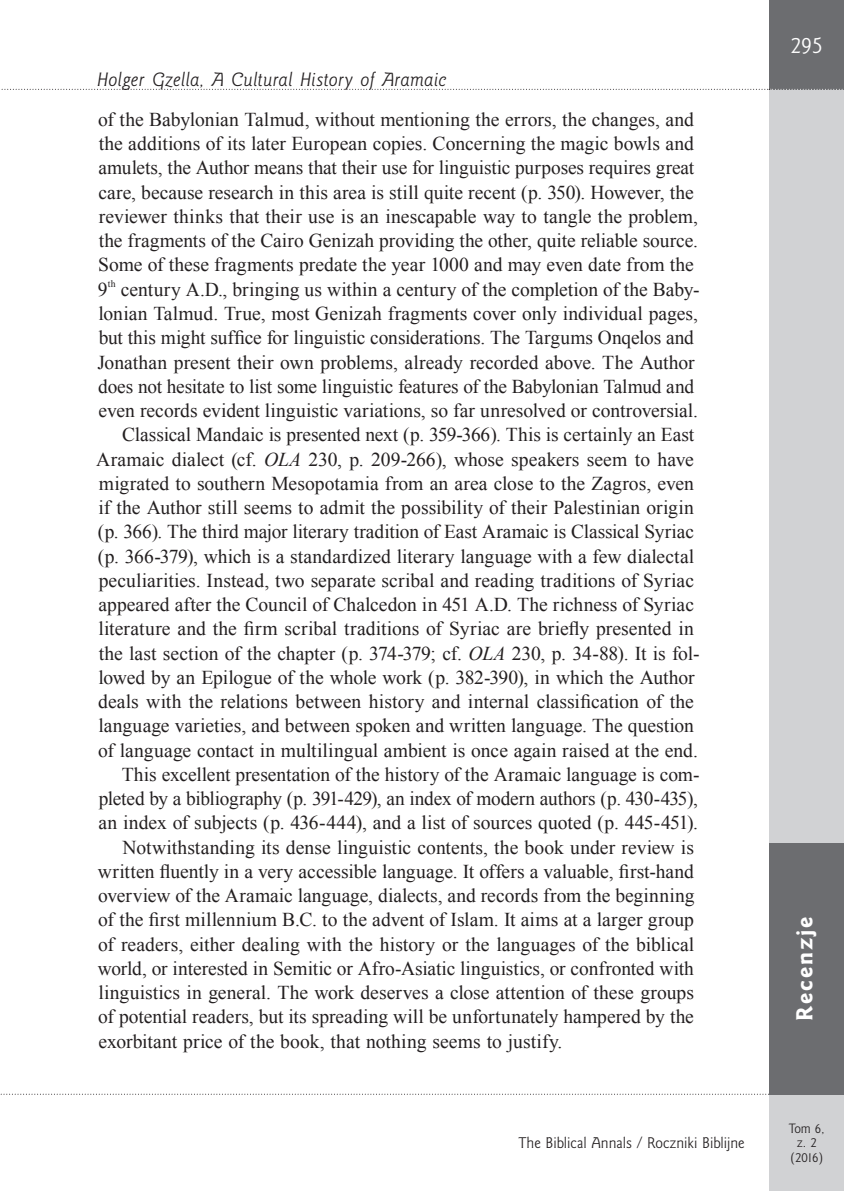
<style>
.page{position:relative;width:844px;height:1191px;background:#fff}
.page>*{position:absolute;margin:0;border:0;box-sizing:border-box;transform-origin:0 0}
.t1{font:21px "Goldy EFN Heavy";letter-spacing:.1em;color:#fff}
.t2{font:21px "Goldy EFN";color:#fff}
.Akapit{font:19.6px/24.3px "Times New Roman";color:#231f20}
.t3{font:italic 17.5px "Goldy EFN";letter-spacing:.005em;color:#231f20}
.t4{font:14px "Goldy EFN";color:#231f20}
.t5{font:12.25px/14.7px "Goldy EFN";color:#231f20;text-align:center}
.s1{font-style:italic}
</style>
<div class="page">
<div style="left:769px;top:0;width:74px;height:1191px;background:#d1d2d4"></div>
<div style="left:769px;top:0;width:74px;height:89px;background:#6c6d70"></div>
<svg style="left:1px;top:1093px;width:843px;height:1px"></svg>
<div style="left:769px;top:843px;width:74px;height:251px;background:#6c6d70"></div>
<svg style="left:1px;top:89px;width:843px;height:1px"></svg>
<p class="t3" style="left:97px;top:70px;width:351px">Holger Gzella, A Cultural History of Aramaic</p>
<p class="Akapit" style="left:97px;top:107px;width:603px">of the Babylonian Talmud, without mentioning the errors, the changes, and the additions of its later European copies. Concerning the magic bowls and amulets, the Author means that their use for linguistic purposes requires great care, because research in this area is still quite recent (p. 350). However, the reviewer thinks that their use is an inescapable way to tangle the problem, the fragments of the Cairo Genizah providing the other, quite reliable source.<br>Some of these fragments predate the year 1000 and may even date from the 9<sup>th</sup> century A.D., bringing us within a century of the completion of the Baby&shy;lonian Talmud. True, most Genizah fragments cover only individual pages, but this might suffice for linguistic considerations. The Targums Onqelos and Jonathan present their own problems, already recorded above. The Author does not hesitate to list some linguistic features of the Babylonian Talmud and even records evident linguistic variations, so far unresolved or controversial.</p>
<p class="Akapit" style="left:96px;top:422px;width:605px;text-indent:26px">Classical Mandaic is presented next (p. 359-366). This is certainly an East Aramaic dialect (cf. <span class="s1">OLA</span> 230, p. 209-266), whose speakers seem to have migrated to southern Mesopotamia from an area close to the Zagros, even if the Author still seems to admit the possibility of their Palestinian origin (p. 366). The third major literary tradition of East Aramaic is Classical Syriac (p. 366-379), which is a standardized literary language with a few dialectal peculiarities. Instead, two separate scribal and reading traditions of Syriac appeared after the Council of Chalcedon in 451 A.D. The richness of Syriac literature and the firm scribal traditions of Syriac are briefly presented in the last section of the chapter (p. 374-379; cf. <span class="s1">OLA</span> 230, p. 34-88). It is fol&shy;lowed by an Epilogue of the whole work (p. 382-390), in which the Author deals with the relations between history and internal classification of the language varieties, and between spoken and written language. The question of language contact in multilingual ambient is once again raised at the end.</p>
<p class="Akapit" style="left:98px;top:761px;width:602px;text-align:justify;text-indent:23px">This excellent presentation of the history of the Aramaic language is com&shy;pleted by a bibliography (p. 391-429), an index of modern authors (p. 430-435), an index of subjects (p. 436-444), and a list of sources quoted (p. 445-451).</p>
<p class="Akapit" style="left:98px;top:834px;width:598px;text-align:justify;text-indent:25px">Notwithstanding its dense linguistic contents, the book under review is written fluently in a very accessible language. It offers a valuable, first-hand overview of the Aramaic language, dialects, and records from the beginning of the first millennium B.C. to the advent of Islam. It aims at a larger group of readers, either dealing with the history or the languages of the biblical world, or interested in Semitic or Afro-Asiatic linguistics, or confronted with linguistics in general. The work deserves a close attention of these groups of potential readers, but its spreading will be unfortunately hampered by the exorbitant price of the book, that nothing seems to justify.</p>
<p class="t4" style="left:518px;top:1134px;width:227px">The Biblical Annals / Roczniki Biblijne</p>
<p class="t2" style="left:790px;top:33px;width:34px">295</p>
<p class="t1" style="left:791px;top:1021px;width:106px;rotate:-90deg">Recenzje</p>
<p class="t5" style="left:788px;top:1121px;width:37px">Tom 6, z. 2 (2016)</p>
</div>
